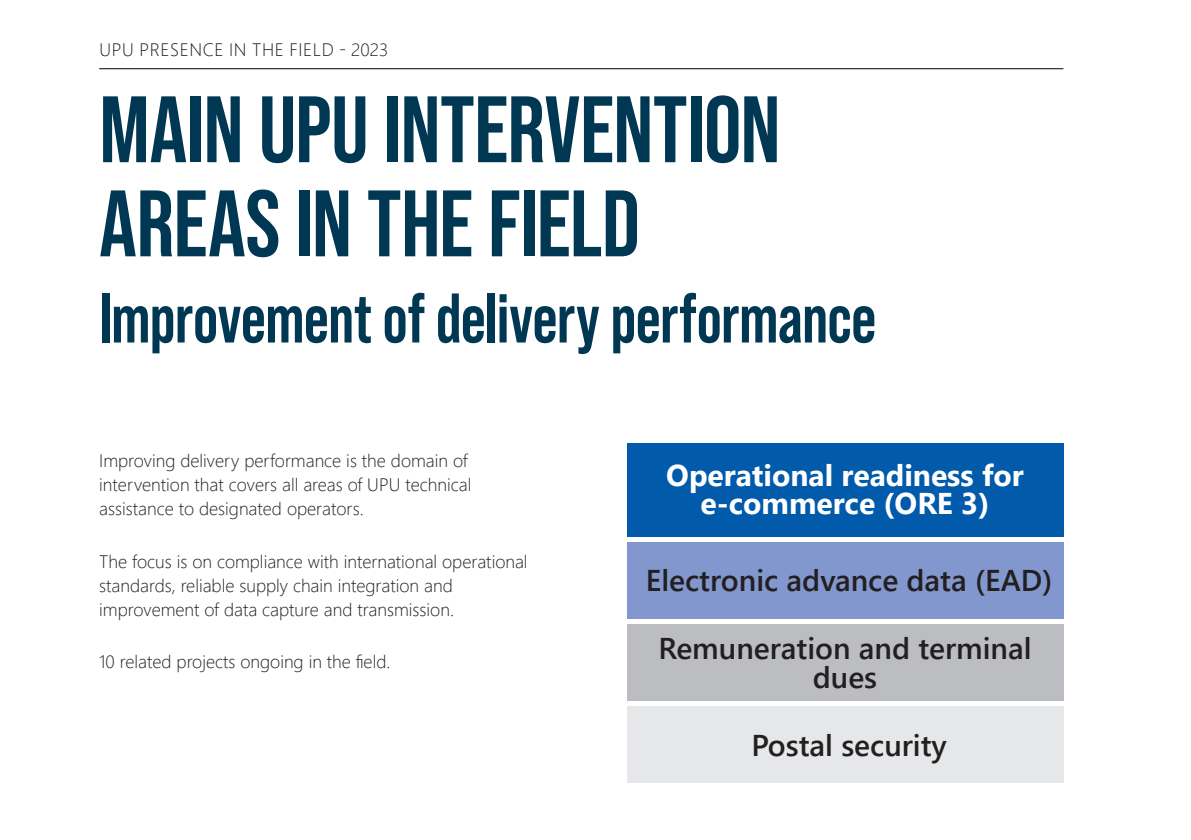
<style>
.page{position:relative;width:1191px;height:840px;background:#fff}
.page>*{position:absolute;margin:0;border:0;box-sizing:border-box;transform-origin:0 0}
.t1{font:700 94px/94px "Bebas Neue Pro";letter-spacing:-.005em;color:#003853}
.t2{font:700 70px "Bebas Neue Pro";letter-spacing:-.01em;color:#003853;scale:.95 1}
.t3{font:600 30px/29px "Segoe UI";color:#231f20;text-align:center}
.t4{font:700 30px "Segoe UI";color:#fff}
.t5{font:300 18px/24px "Segoe UI";color:#231f20}
.t6{font:300 18px "Segoe UI";letter-spacing:.035em;color:#231f20}
</style>
<div class="page">
<hr style="left:99px;top:68px;width:964px;height:1px;background:#000001">
<div style="left:626px;top:442px;width:437px;height:94px;background:#015aaa"></div>
<div style="left:626px;top:541px;width:437px;height:77px;background:#8197cd"></div>
<div style="left:626px;top:624px;width:437px;height:76px;background:#bcbdc0"></div>
<div style="left:626px;top:706px;width:437px;height:76px;background:#e6e7e9"></div>
<p class="t6" style="left:100px;top:32px;width:290px">UPU PRESENCE IN THE FIELD - 2023</p>
<p class="t1" style="left:99px;top:81px;width:683px">MAIN UPU INTERVENTION<br>AREAS IN THE FIELD</p>
<p class="t2" style="left:99px;top:278px;width:819px">Improvement of delivery performance</p>
<p class="t5" style="left:99px;top:447px;width:373px">Improving delivery performance is the domain of intervention that covers all areas of UPU technical assistance to designated operators.</p>
<p class="t5" style="left:99px;top:547px;width:430px">The focus is on compliance with international operational standards, reliable supply chain integration and improvement of data capture and transmission.</p>
<p class="t5" style="left:99px;top:647px;width:293px">10 related projects ongoing in the field.</p>
<p class="t4" style="left:666px;top:447px;width:359px">Operational readiness for</p>
<p class="t4" style="left:700px;top:475px;width:290px">e-commerce (ORE 3)</p>
<p class="t3" style="left:646px;top:563px;width:408px">Electronic advance data (EAD)</p>
<p class="t3" style="left:658px;top:631px;width:375px">Remuneration and terminal dues</p>
<p class="t3" style="left:751px;top:727px;width:197px">Postal security</p>
</div>
